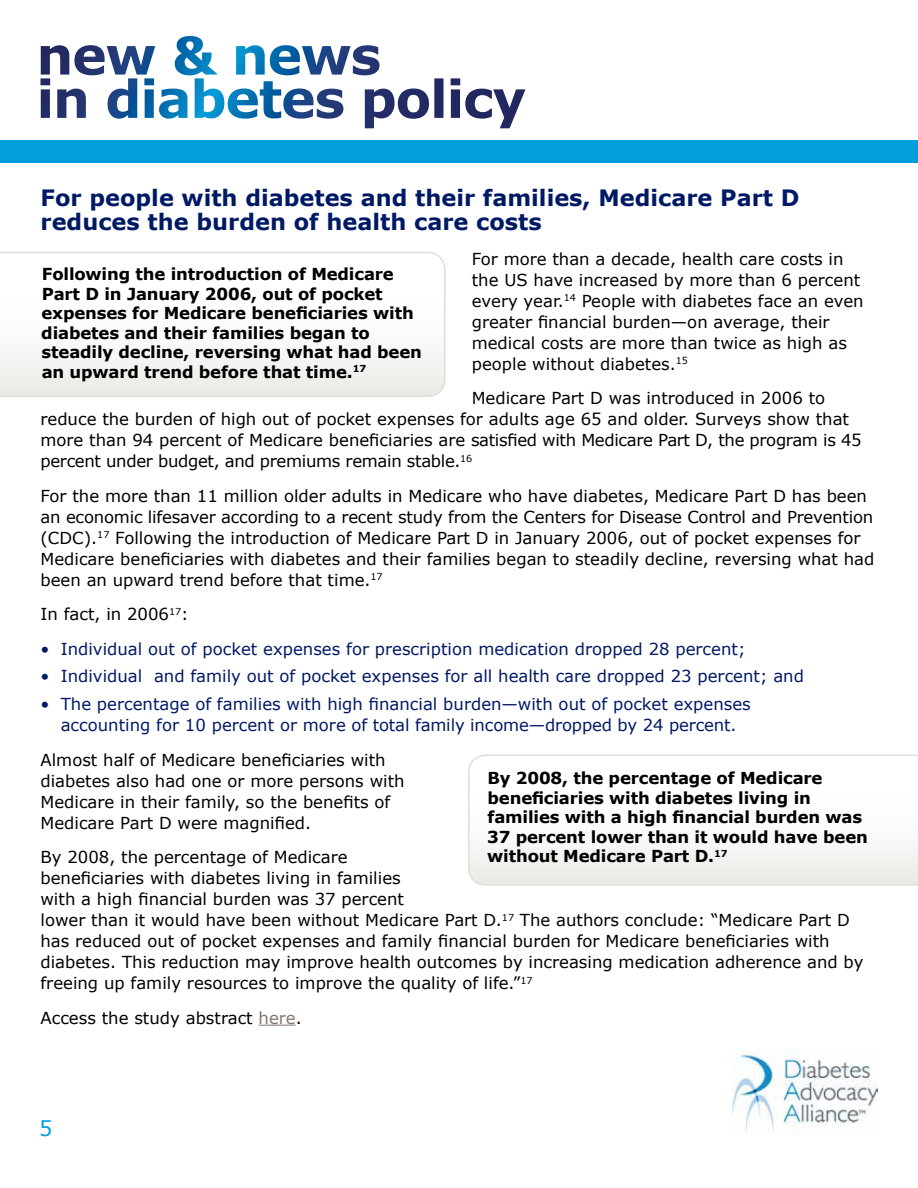
<style>
.page{position:relative;width:918px;height:1188px;background:#fff}
.page>*{position:absolute;margin:0;border:0;box-sizing:border-box;transform-origin:0 0}
.t1{font:700 22.5px/24px "Verdana";color:#001965}
.t2{font:21px "Verdana";color:#009fda}
.t3{font:16.5px/21px "Verdana";color:#000}
.t4{font:700 16.5px/19.5px "Verdana";letter-spacing:-.01em;color:#000}
.t5{font:16.5px/21px "Verdana";color:#001965;text-align:center}
.s1{color:#82786f}
</style>
<div class="page">
<svg style="left:74px;top:36px;width:306px;height:39px"></svg>
<div style="left:0;top:140px;width:918px;height:22px;background:#009fda"></div>
<img style="left:732px;top:1049px;width:146px;height:81px">
<hr style="left:259px;top:1025px;width:37px;height:1px;background:#82786f">
<svg style="left:0;top:252px;width:445px;height:145px"></svg>
<svg style="left:468px;top:754px;width:450px;height:132px"></svg>
<h1 class="t1" style="left:40px;top:186px;width:761px">For people with diabetes and their families, Medicare Part D reduces the burden of health care costs</h1>
<p class="t3" style="left:472px;top:248px;width:393px">For more than a decade, health care costs in the US have increased by more than 6 percent every year.<sup>14</sup> People with diabetes face an even greater financial burden—on average, their medical costs are more than twice as high as people without diabetes.<sup>15</sup></p>
<p class="t3" style="left:41px;top:388px;width:823px;text-indent:431px">Medicare Part D was introduced in 2006 to reduce the burden of high out of pocket expenses for adults age 65 and older. Surveys show that more than 94 percent of Medicare beneficiaries are satisfied with Medicare Part D, the program is 45 percent under budget, and premiums remain stable.<sup>16</sup></p>
<p class="t3" style="left:40px;top:485px;width:835px">For the more than 11 million older adults in Medicare who have diabetes, Medicare Part D has been an economic lifesaver according to a recent study from the Centers for Disease Control and Prevention (CDC).<sup>17</sup> Following the introduction of Medicare Part D in January 2006, out of pocket expenses for Medicare beneficiaries with diabetes and their families began to steadily decline, reversing what had been an upward trend before that time.<sup>17</sup></p>
<p class="t3" style="left:41px;top:604px;width:150px">In fact, in 2006<sup>17</sup>:</p>
<p class="t5" style="left:40px;top:638px;width:706px">• Individual out of pocket expenses for prescription medication dropped 28 percent;</p>
<p class="t5" style="left:40px;top:666px;width:765px">• Individual and family out of pocket expenses for all health care dropped 23 percent; and</p>
<p class="t5" style="left:40px;top:694px;width:712px">• The percentage of families with high financial burden—with out of pocket expenses accounting for 10 percent or more of total family income—dropped by 24 percent.</p>
<p class="t3" style="left:40px;top:749px;width:366px">Almost half of Medicare beneficiaries with diabetes also had one or more persons with Medicare in their family, so the benefits of Medicare Part D were magnified.</p>
<p class="t3" style="left:40px;top:847px;width:825px">By 2008, the percentage of Medicare<br>beneficiaries with diabetes living in families<br>with a high financial burden was 37 percent<br>lower than it would have been without Medicare Part D.<sup>17</sup> The authors conclude: “Medicare Part D has reduced out of pocket expenses and family financial burden for Medicare beneficiaries with diabetes. This reduction may improve health outcomes by increasing medication adherence and by freeing up family resources to improve the quality of life.”<sup>17</sup></p>
<p class="t3" style="left:40px;top:1007px;width:263px">Access the study abstract <span class="s1">here</span>.</p>
<p class="t4" style="left:41px;top:264px;width:382px">Following the introduction of Medicare Part D in January 2006, out of pocket expenses for Medicare beneficiaries with diabetes and their families began to steadily decline, reversing what had been an upward trend before that time.<sup>17</sup></p>
<p class="t4" style="left:487px;top:768px;width:382px">By 2008, the percentage of Medicare beneficiaries with diabetes living in families with a high financial burden was 37 percent lower than it would have been without Medicare Part D.<sup>17</sup></p>
<p class="t2" style="left:39px;top:1114px;width:15px">5</p>
</div>
